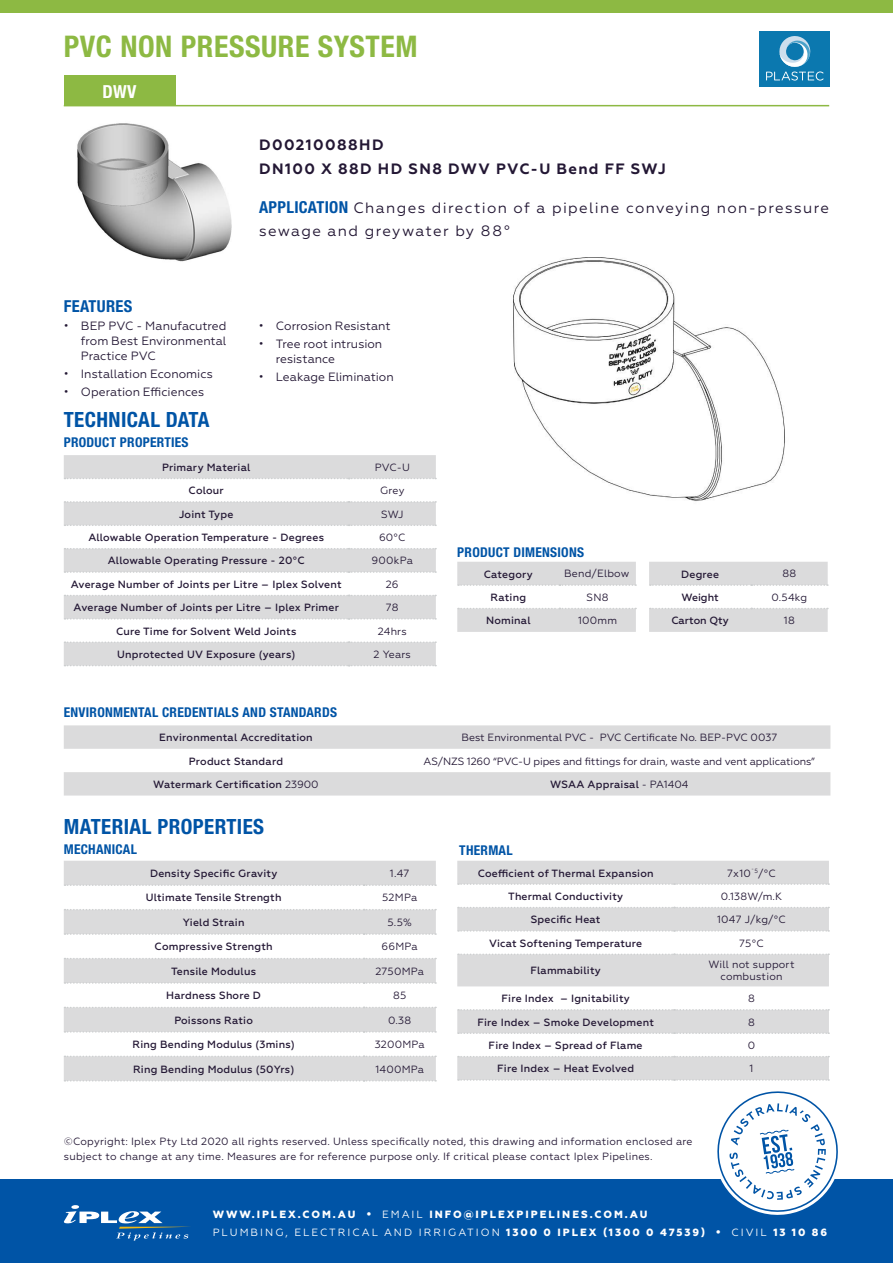
<style>
.page{position:relative;width:893px;height:1263px;background:#fff}
.page>*{position:absolute;margin:0;border:0;box-sizing:border-box;transform-origin:0 0}
.t1{font:700 condensed 29.85px "Helvetica Neue";letter-spacing:.02em;color:#8db943}
.t2{font:700 condensed 21px "Helvetica Neue";letter-spacing:.02em;color:#0054a6}
.t3{font:700 condensed 18px "Helvetica Neue";color:#fff}
.t4{font:700 condensed 16.5px "Helvetica Neue";letter-spacing:.02em;color:#0054a6}
.t5{font:15px/22.5px "Geometria";letter-spacing:.09em;color:#231734}
.t6{font:700 15px/24px "Geometria";letter-spacing:.095em;color:#231734}
.t7{font:700 condensed 13.5px "Helvetica Neue";letter-spacing:.02em;color:#0054a6}
.t8{font:12px/15px "Geometria";color:#231734;text-align:justify}
.t9{font:500 10.5px "Geometria";letter-spacing:.02em;color:#231734}
.t10{font:10.5px/12px "Geometria";letter-spacing:.02em;color:#231734;text-align:center}
.t11{font:800 10.5px/18px "Geometria";letter-spacing:.19em;color:#fff}
.t12{font:10.5px "Geometria";letter-spacing:-.01em;color:#231734}
.t13{font:10.5px "Geometria";color:#231734}
.t14{font:500 10.5px "Geometria";color:#231734}
.s1{font-family:"Helvetica Neue";font-weight:700;font-stretch:condensed;font-size:16.5px;color:#0054a6}
.s2{font-weight:400}
</style>
<div class="page">
<svg style="left:64px;top:455px;width:372px;height:211px;fill:#dbdbdc"></svg>
<svg style="left:65px;top:478px;width:371px;height:1px"></svg>
<svg style="left:65px;top:501px;width:371px;height:2px"></svg>
<svg style="left:65px;top:524px;width:371px;height:2px"></svg>
<svg style="left:65px;top:548px;width:371px;height:1px"></svg>
<svg style="left:65px;top:665px;width:371px;height:1px"></svg>
<svg style="left:65px;top:571px;width:371px;height:2px"></svg>
<svg style="left:65px;top:595px;width:371px;height:1px"></svg>
<svg style="left:65px;top:618px;width:371px;height:2px"></svg>
<svg style="left:65px;top:641px;width:371px;height:2px"></svg>
<svg style="left:457px;top:562px;width:179px;height:70px"></svg>
<svg style="left:64px;top:861px;width:372px;height:220px;fill:#dbdbdc"></svg>
<svg style="left:65px;top:884px;width:371px;height:2px"></svg>
<svg style="left:65px;top:909px;width:371px;height:1px"></svg>
<svg style="left:65px;top:933px;width:371px;height:2px"></svg>
<svg style="left:65px;top:958px;width:371px;height:1px"></svg>
<svg style="left:65px;top:1007px;width:371px;height:1px"></svg>
<svg style="left:65px;top:1031px;width:371px;height:2px"></svg>
<svg style="left:65px;top:1055px;width:371px;height:2px"></svg>
<svg style="left:65px;top:1080px;width:371px;height:1px"></svg>
<svg style="left:65px;top:982px;width:371px;height:2px"></svg>
<svg style="left:457px;top:861px;width:372px;height:219px;fill:#dbdbdc"></svg>
<svg style="left:458px;top:883px;width:371px;height:2px"></svg>
<svg style="left:458px;top:907px;width:371px;height:1px"></svg>
<svg style="left:458px;top:930px;width:371px;height:2px"></svg>
<svg style="left:458px;top:953px;width:371px;height:2px"></svg>
<svg style="left:458px;top:1009px;width:371px;height:1px"></svg>
<svg style="left:458px;top:1032px;width:371px;height:2px"></svg>
<svg style="left:458px;top:1056px;width:371px;height:1px"></svg>
<svg style="left:649px;top:562px;width:179px;height:70px"></svg>
<img style="left:513px;top:257px;width:272px;height:244px">
<img style="left:77px;top:123px;width:155px;height:139px">
<svg style="left:64px;top:725px;width:766px;height:70px;fill:#dbdbdc"></svg>
<div style="left:0;top:0;width:893px;height:13px;background:#8db943"></div>
<div style="left:64px;top:75px;width:111px;height:31px;background:#8db943"></div>
<hr style="left:64px;top:105px;width:765px;height:1px;background:#8db943">
<div style="left:0;top:1179px;width:893px;height:84px;background:#0054a6"></div>
<svg style="left:458px;top:1079px;width:380px;height:136px"></svg>
<svg style="left:64px;top:1205px;width:126px;height:36px"></svg>
<div style="left:759px;top:31px;width:71px;height:55px;background:#0b78af"></div>
<svg style="left:766px;top:36px;width:57px;height:45px"></svg>
<h1 class="t1" style="left:64px;top:28px;width:355px">PVC NON PRESSURE SYSTEM</h1>
<h3 class="t3" style="left:103px;top:81px;width:36px">DWV</h3>
<h3 class="t6" style="left:259px;top:133px;width:408px">D00210088HD<br>DN100 X 88D HD SN8 DWV PVC-U Bend FF SWJ</h3>
<h3 class="t4" style="left:64px;top:296px;width:70px">FEATURES</h3>
<p class="t8" style="left:81px;top:318px;width:147px;text-indent:-17px">• BEP PVC - Manufacutred from Best Environmental Practice PVC</p>
<p class="t8" style="left:64px;top:366px;width:151px">• Installation Economics</p>
<p class="t8" style="left:64px;top:384px;width:142px">• Operation Efficiences</p>
<h3 class="t5" style="left:259px;top:197px;width:572px"><span class="s1">APPLICATION</span> Changes direction of a pipeline conveying non-pressure sewage and greywater by 88°</h3>
<p class="t8" style="left:259px;top:318px;width:133px">• Corrosion Resistant</p>
<p class="t8" style="left:276px;top:336px;width:108px;text-indent:-17px">• Tree root intrusion resistance</p>
<p class="t8" style="left:259px;top:369px;width:136px">• Leakage Elimination</p>
<h2 class="t2" style="left:64px;top:407px;width:147px">TECHNICAL DATA</h2>
<p class="t7" style="left:64px;top:434px;width:126px">PRODUCT PROPERTIES</p>
<p class="t9" style="left:162px;top:461px;width:90px">Primary Material</p>
<p class="t10" style="left:375px;top:461px;width:37px">PVC-U</p>
<p class="t9" style="left:189px;top:484px;width:37px">Colour</p>
<p class="t10" style="left:380px;top:485px;width:26px">Grey</p>
<p class="t9" style="left:179px;top:508px;width:56px">Joint Type</p>
<p class="t10" style="left:381px;top:508px;width:24px">SWJ</p>
<p class="t9" style="left:88px;top:531px;width:237px">Allowable Operation Temperature - Degrees</p>
<p class="t10" style="left:379px;top:531px;width:28px">60°C</p>
<p class="t9" style="left:108px;top:555px;width:198px">Allowable Operating Pressure - 20°C</p>
<p class="t10" style="left:372px;top:555px;width:43px">900kPa</p>
<p class="t9" style="left:71px;top:578px;width:272px">Average Number of Joints per Litre – Iplex Solvent</p>
<p class="t10" style="left:386px;top:578px;width:14px">26</p>
<p class="t9" style="left:74px;top:601px;width:267px">Average Number of Joints per Litre – Iplex Primer</p>
<p class="t10" style="left:386px;top:601px;width:14px">78</p>
<p class="t9" style="left:116px;top:625px;width:182px">Cure Time for Solvent Weld Joints</p>
<p class="t10" style="left:378px;top:625px;width:30px">24hrs</p>
<p class="t9" style="left:117px;top:648px;width:180px">Unprotected UV Exposure (years)</p>
<p class="t10" style="left:374px;top:648px;width:39px">2 Years</p>
<p class="t7" style="left:457px;top:544px;width:128px">PRODUCT DIMENSIONS</p>
<p class="t9" style="left:484px;top:568px;width:51px">Category</p>
<p class="t10" style="left:564px;top:568px;width:67px">Bend/Elbow</p>
<p class="t9" style="left:490px;top:591px;width:37px">Rating</p>
<p class="t10" style="left:587px;top:591px;width:23px">SN8</p>
<p class="t9" style="left:486px;top:614px;width:46px">Nominal</p>
<p class="t10" style="left:578px;top:615px;width:40px">100mm</p>
<p class="t9" style="left:681px;top:568px;width:40px">Degree</p>
<p class="t10" style="left:782px;top:568px;width:15px">88</p>
<p class="t9" style="left:682px;top:591px;width:39px">Weight</p>
<p class="t10" style="left:772px;top:591px;width:37px">0.54kg</p>
<p class="t14" style="left:671px;top:614px;width:59px">Carton Qty</p>
<p class="t10" style="left:784px;top:615px;width:12px">18</p>
<p class="t7" style="left:64px;top:704px;width:275px">ENVIRONMENTAL CREDENTIALS AND STANDARDS</p>
<p class="t9" style="left:159px;top:731px;width:155px">Environmental Accreditation</p>
<p class="t13" style="left:461px;top:731px;width:317px">Best Environmental PVC - PVC Certificate No. BEP-PVC 0037</p>
<p class="t9" style="left:189px;top:755px;width:96px">Product Standard</p>
<p class="t12" style="left:424px;top:755px;width:393px">AS/NZS 1260 “PVC-U pipes and fittings for drain, waste and vent applications”</p>
<p class="t9" style="left:153px;top:778px;width:167px">Watermark Certification <span class="s2">23900</span></p>
<p class="t9" style="left:550px;top:778px;width:140px">WSAA Appraisal <span class="s2">- PA1404</span></p>
<h2 class="t2" style="left:64px;top:814px;width:202px">MATERIAL PROPERTIES</h2>
<p class="t7" style="left:64px;top:841px;width:75px">MECHANICAL</p>
<p class="t7" style="left:459px;top:842px;width:55px">THERMAL</p>
<p class="t9" style="left:150px;top:867px;width:129px">Density Specific Gravity</p>
<p class="t10" style="left:390px;top:867px;width:21px">1.47</p>
<p class="t9" style="left:146px;top:892px;width:137px">Ultimate Tensile Strength</p>
<p class="t10" style="left:382px;top:892px;width:37px">52MPa</p>
<p class="t9" style="left:183px;top:916px;width:63px">Yield Strain</p>
<p class="t10" style="left:388px;top:916px;width:26px">5.5%</p>
<p class="t9" style="left:155px;top:940px;width:120px">Compressive Strength</p>
<p class="t10" style="left:382px;top:941px;width:38px">66MPa</p>
<p class="t9" style="left:171px;top:965px;width:86px">Tensile Modulus</p>
<p class="t10" style="left:375px;top:965px;width:50px">2750MPa</p>
<p class="t9" style="left:166px;top:989px;width:96px">Hardness Shore D</p>
<p class="t10" style="left:393px;top:989px;width:15px">85</p>
<p class="t9" style="left:174px;top:1014px;width:80px">Poissons Ratio</p>
<p class="t10" style="left:388px;top:1014px;width:25px">0.38</p>
<p class="t9" style="left:133px;top:1038px;width:164px">Ring Bending Modulus (3mins)</p>
<p class="t10" style="left:375px;top:1038px;width:52px">3200MPa</p>
<p class="t9" style="left:133px;top:1063px;width:163px">Ring Bending Modulus (50Yrs)</p>
<p class="t10" style="left:375px;top:1063px;width:50px">1400MPa</p>
<p class="t9" style="left:478px;top:867px;width:177px">Coefficient of Thermal Expansion</p>
<p class="t10" style="left:727px;top:867px;width:50px">7x10<sup>¯5</sup>/°C</p>
<p class="t9" style="left:508px;top:890px;width:117px">Thermal Conductivity</p>
<p class="t10" style="left:721px;top:890px;width:63px">0.138W/m.K</p>
<p class="t9" style="left:531px;top:913px;width:71px">Specific Heat</p>
<p class="t10" style="left:717px;top:914px;width:70px">1047 J/kg/°C</p>
<p class="t9" style="left:489px;top:937px;width:155px">Vicat Softening Temperature</p>
<p class="t10" style="left:739px;top:937px;width:26px">75°C</p>
<p class="t9" style="left:530px;top:965px;width:72px">Flammability</p>
<p class="t10" style="left:708px;top:959px;width:88px">Will not support combustion</p>
<p class="t9" style="left:501px;top:992px;width:130px">Fire Index – Ignitability</p>
<p class="t10" style="left:748px;top:992px;width:8px">8</p>
<p class="t9" style="left:477px;top:1016px;width:178px">Fire Index – Smoke Development</p>
<p class="t10" style="left:748px;top:1016px;width:8px">8</p>
<p class="t9" style="left:489px;top:1039px;width:156px">Fire Index – Spread of Flame</p>
<p class="t10" style="left:748px;top:1039px;width:9px">0</p>
<p class="t9" style="left:497px;top:1062px;width:139px">Fire Index – Heat Evolved</p>
<p class="t10" style="left:749px;top:1063px;width:5px">1</p>
<p class="t10" style="left:64px;top:1133px;width:630px;line-height:15px;text-align:left">©Copyright: Iplex Pty Ltd 2020 all rights reserved. Unless specifically noted, this drawing and information enclosed are subject to change at any time. Measures are for reference purpose only. If critical please contact Iplex Pipelines.</p>
<p class="t11" style="left:213px;top:1205px;width:616px">WWW.IPLEX.COM.AU • <span class="s2">EMAIL</span> INFO@IPLEXPIPELINES.COM.AU<br><span class="s2">PLUMBING, ELECTRICAL AND IRRIGATION</span> 1300 0 IPLEX (1300 0 47539) • <span class="s2">CIVIL</span> 13 10 86</p>
</div>
